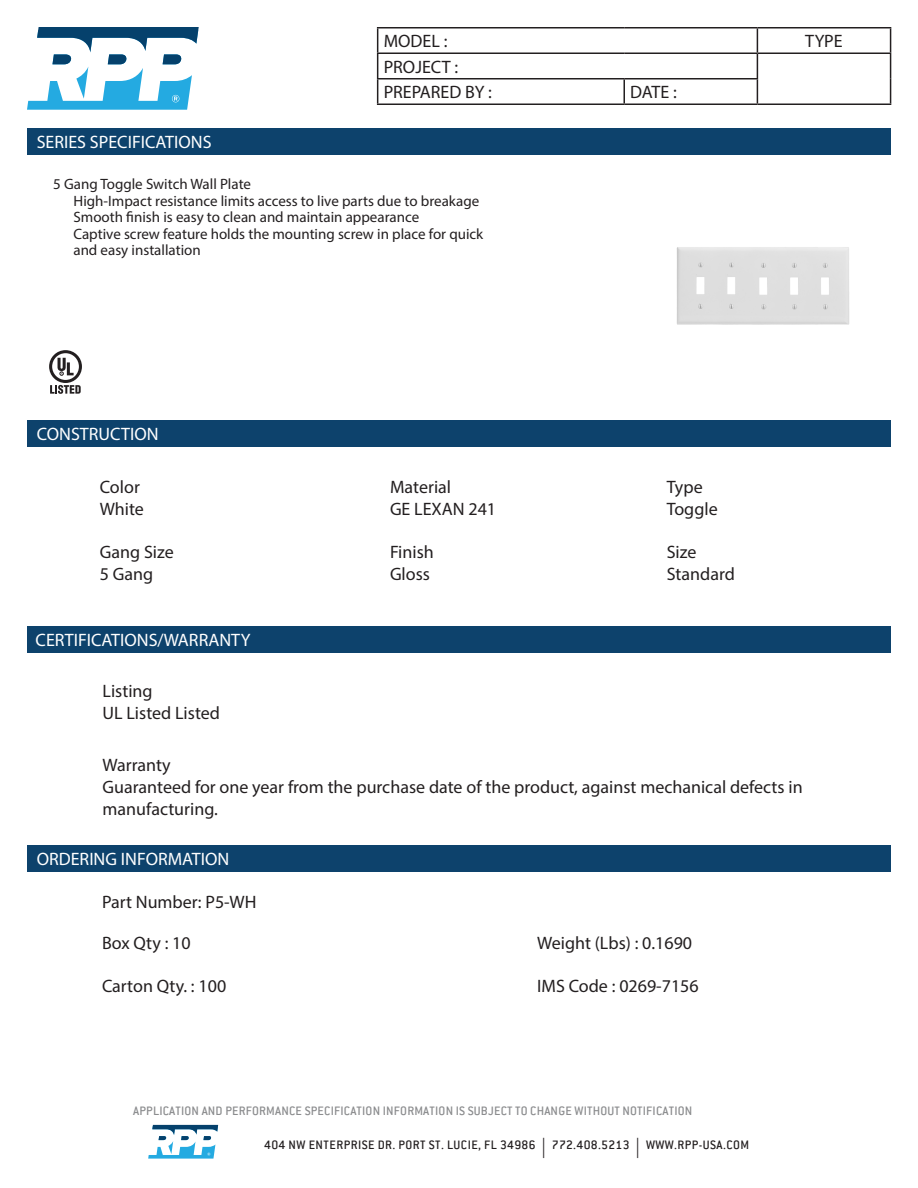
<style>
.page{position:relative;width:918px;height:1188px;background:#fff}
.page>*{position:absolute;margin:0;border:0;box-sizing:border-box;transform-origin:0 0}
.t1{font:18px/21.6px "Myriad Pro";color:#231f20}
.t2{font:18px "Myriad Pro";color:#fff}
.t3{font:15px/16.5px "Myriad Pro";color:#231f20}
.t4{font:500 13.5px "Conduit ITC";letter-spacing:.015em;color:#8b8c8e}
.t5{font:500 13.5px "Conduit ITC";letter-spacing:.035em;color:#231f20}
.s1{font-family:"Myriad Pro";font-weight:400;font-size:20.25px}
</style>
<div class="page">
<svg style="left:27px;top:27px;width:172px;height:83px"></svg>
<svg style="left:148px;top:1125px;width:70px;height:34px"></svg>
<hr style="left:377px;top:27px;width:247px;height:1px;background:#231f20">
<hr style="left:624px;top:27px;width:133px;height:1px;background:#231f20">
<hr style="left:757px;top:27px;width:134px;height:1px;background:#231f20">
<hr style="left:377px;top:52px;width:247px;height:2px;background:#231f20">
<hr style="left:624px;top:52px;width:133px;height:2px;background:#231f20">
<hr style="left:757px;top:52px;width:134px;height:2px;background:#231f20">
<hr style="left:377px;top:78px;width:247px;height:2px;background:#231f20">
<svg style="left:377px;top:28px;width:1px;height:76px"></svg>
<hr style="left:624px;top:78px;width:134px;height:2px;background:#231f20">
<hr style="left:623px;top:80px;width:2px;height:24px;background:#231f20">
<svg style="left:757px;top:28px;width:1px;height:76px"></svg>
<svg style="left:890px;top:28px;width:1px;height:76px"></svg>
<hr style="left:377px;top:104px;width:247px;height:1px;background:#231f20">
<hr style="left:624px;top:104px;width:133px;height:1px;background:#231f20">
<hr style="left:757px;top:104px;width:134px;height:1px;background:#231f20">
<div style="left:27px;top:129px;width:864px;height:26px;background:#0d426c"></div>
<div style="left:27px;top:420px;width:864px;height:27px;background:#0d426c"></div>
<svg style="left:49px;top:350px;width:33px;height:44px"></svg>
<img style="left:676px;top:247px;width:173px;height:78px">
<div style="left:27px;top:627px;width:864px;height:26px;background:#0d426c"></div>
<div style="left:27px;top:845px;width:864px;height:27px;background:#0d426c"></div>
<p class="t2" style="left:37px;top:131px;width:176px">SERIES SPECIFICATIONS</p>
<p class="t1" style="left:384px;top:30px;width:65px">MODEL :</p>
<p class="t1" style="left:805px;top:30px;width:39px">TYPE</p>
<p class="t1" style="left:384px;top:54px;width:110px;line-height:25.5px">PROJECT :<br>PREPARED BY :</p>
<p class="t1" style="left:630px;top:81px;width:48px">DATE :</p>
<p class="t3" style="left:73px;top:176px;width:411px;text-indent:-20px">5 Gang Toggle Switch Wall Plate<br>High-Impact resistance limits access to live parts due to breakage Smooth finish is easy to clean and maintain appearance<br>Captive screw feature holds the mounting screw in place for quick and easy installation</p>
<p class="t2" style="left:37px;top:423px;width:123px">CONSTRUCTION</p>
<p class="t1" style="left:100px;top:476px;width:46px">Color<br>White</p>
<p class="t1" style="left:100px;top:541px;width:75px">Gang Size<br>5 Gang</p>
<p class="t2" style="left:36px;top:629px;width:216px">CERTIFICATIONS/WARRANTY</p>
<p class="t1" style="left:103px;top:680px;width:119px">Listing<br>UL Listed Listed</p>
<p class="t1" style="left:390px;top:476px;width:108px">Material<br>GE LEXAN 241</p>
<p class="t1" style="left:390px;top:541px;width:45px">Finish<br>Gloss</p>
<p class="t1" style="left:667px;top:476px;width:52px">Type<br>Toggle</p>
<p class="t1" style="left:667px;top:541px;width:70px">Size<br>Standard</p>
<p class="t1" style="left:103px;top:754px;width:702px">Warranty<br>Guaranteed for one year from the purchase date of the product, against mechanical defects in manufacturing.</p>
<p class="t2" style="left:37px;top:848px;width:194px">ORDERING INFORMATION</p>
<p class="t1" style="left:102px;top:890px;width:156px">Part Number: P5-WH</p>
<p class="t1" style="left:102px;top:932px;width:90px">Box Qty : 10</p>
<p class="t1" style="left:102px;top:975px;width:126px">Carton Qty. : 100</p>
<p class="t1" style="left:537px;top:932px;width:156px">Weight (Lbs) : 0.1690</p>
<p class="t1" style="left:537px;top:975px;width:163px">IMS Code : 0269-7156</p>
<p class="t4" style="left:133px;top:1103px;width:561px">APPLICATION AND PERFORMANCE SPECIFICATION INFORMATION IS SUBJECT TO CHANGE WITHOUT NOTIFICATION</p>
<p class="t5" style="left:264px;top:1137px;width:486px">404 NW ENTERPRISE DR. PORT ST. LUCIE, FL 34986 <span class="s1">|</span> 772.408.5213 <span class="s1">|</span> WWW.RPP-USA.COM</p>
</div>
